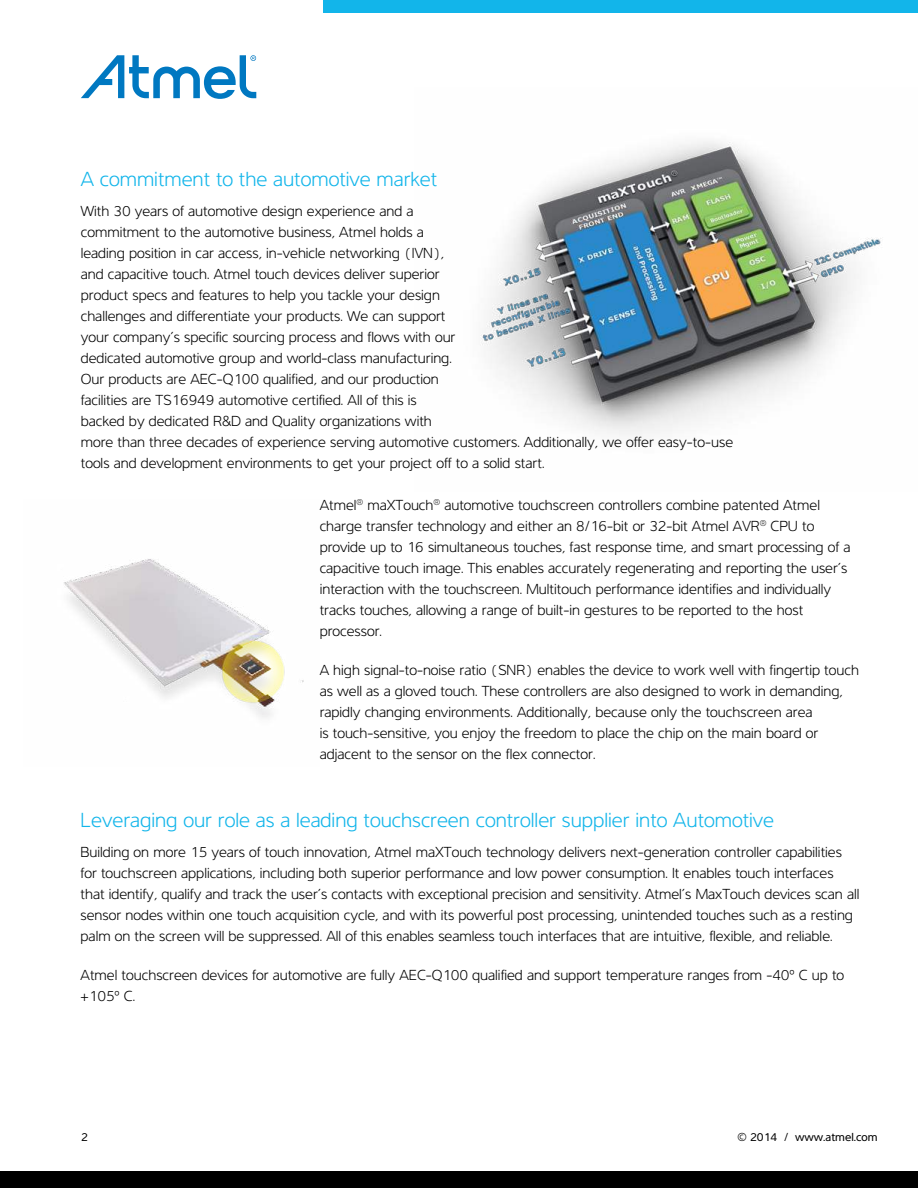
<style>
.page{position:relative;width:918px;height:1188px;background:#fff}
.page>*{position:absolute;margin:0;border:0;box-sizing:border-box;transform-origin:0 0}
.t1{font:300 21px "Interval";color:#12b5ea}
.t2{font:300 15px/21px "Interval";color:#000}
.t3{font:12px "Interval";color:#000}
</style>
<div class="page">
<div style="left:323px;top:0;width:595px;height:12px;background:#12b5ea"></div>
<div style="left:0;top:1172px;width:918px;height:16px;background:#000"></div>
<svg style="left:81px;top:55px;width:175px;height:44px"></svg>
<img style="left:480px;top:141px;width:401px;height:294px">
<img style="left:64px;top:559px;width:240px;height:159px">
<h1 class="t1" style="left:81px;top:171px;width:358px">A commitment to the automotive market</h1>
<p class="t2" style="left:81px;top:202px;width:654px">With 30 years of automotive design experience and a<br>commitment to the automotive business, Atmel holds a<br>leading position in car access, in-vehicle networking (IVN),<br>and capacitive touch. Atmel touch devices deliver superior<br>product specs and features to help you tackle your design<br>challenges and differentiate your products. We can support<br>your company’s specific sourcing process and flows with our<br>dedicated automotive group and world-class manufacturing.<br>Our products are AEC-Q100 qualified, and our production<br>facilities are TS16949 automotive certified. All of this is<br>backed by dedicated R&amp;D and Quality organizations with<br>more than three decades of experience serving automotive customers. Additionally, we offer easy-to-use tools and development environments to get your project off to a solid start.</p>
<p class="t2" style="left:320px;top:496px;width:532px">Atmel<sup>®</sup> maXTouch<sup>®</sup> automotive touchscreen controllers combine patented Atmel charge transfer technology and either an 8/16-bit or 32-bit Atmel AVR<sup>®</sup> CPU to provide up to 16 simultaneous touches, fast response time, and smart processing of a capacitive touch image. This enables accurately regenerating and reporting the user’s interaction with the touchscreen. Multitouch performance identifies and individually tracks touches, allowing a range of built-in gestures to be reported to the host processor.</p>
<p class="t2" style="left:320px;top:661px;width:541px">A high signal-to-noise ratio (SNR) enables the device to work well with fingertip touch as well as a gloved touch. These controllers are also designed to work in demanding, rapidly changing environments. Additionally, because only the touchscreen area<br>is touch-sensitive, you enjoy the freedom to place the chip on the main board or adjacent to the sensor on the flex connector.</p>
<h1 class="t1" style="left:81px;top:812px;width:695px">Leveraging our role as a leading touchscreen controller supplier into Automotive</h1>
<p class="t2" style="left:81px;top:843px;width:780px">Building on more 15 years of touch innovation, Atmel maXTouch technology delivers next-generation controller capabilities for touchscreen applications, including both superior performance and low power consumption. It enables touch interfaces that identify, qualify and track the user’s contacts with exceptional precision and sensitivity. Atmel’s MaxTouch devices scan all sensor nodes within one touch acquisition cycle, and with its powerful post processing, unintended touches such as a resting palm on the screen will be suppressed. All of this enables seamless touch interfaces that are intuitive, flexible, and reliable.</p>
<p class="t2" style="left:81px;top:966px;width:765px">Atmel touchscreen devices for automotive are fully AEC-Q100 qualified and support temperature ranges from -40º C up to +105º C.</p>
<p class="t3" style="left:81px;top:1130px;width:8px">2</p>
<p class="t3" style="left:737px;top:1130px;width:142px">© 2014 / www.atmel.com</p>
</div>
